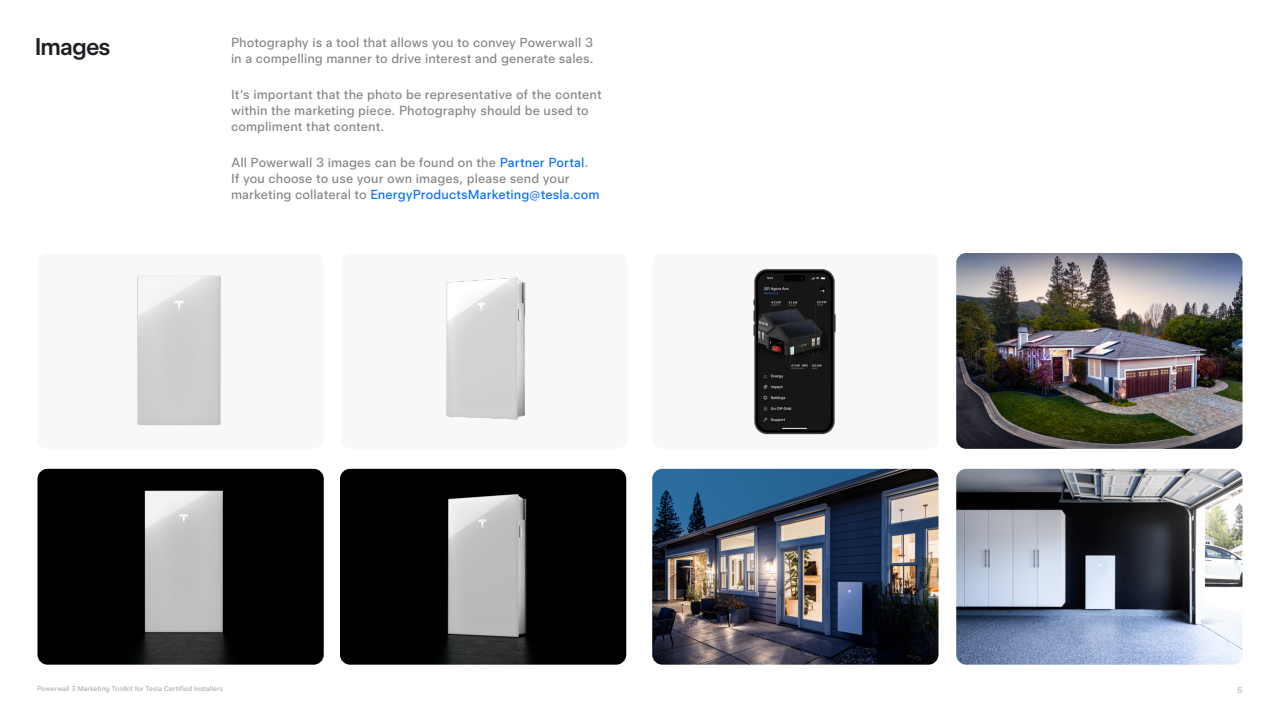
<style>
.page{position:relative;width:1280px;height:720px;background:#fff}
.page>*{position:absolute;margin:0;border:0;box-sizing:border-box;transform-origin:0 0}
.t1{font:500 24px "Universal Sans Display";letter-spacing:-.005em;color:#202024}
.t2{font:13px/16px "Universal Sans Text";letter-spacing:.01em;color:#848488}
.t3{font:8px "Universal Sans Text";color:#acacb0}
.t4{font:7px "Universal Sans Text";letter-spacing:-.005em;color:#acacb0}
.s1{color:#006cff}
</style>
<div class="page">
<div style="left:38px;top:253px;width:286px;height:196px;background:#f8f8f8;border-radius:10px"></div>
<img style="left:137px;top:275px;width:84px;height:150px">
<img style="left:652px;top:469px;width:286px;height:196px">
<div style="left:342px;top:253px;width:286px;height:196px;background:#f8f8f8;border-radius:10px"></div>
<img style="left:446px;top:277px;width:80px;height:143px">
<img style="left:956px;top:253px;width:286px;height:196px">
<img style="left:38px;top:469px;width:286px;height:196px">
<img style="left:956px;top:469px;width:286px;height:196px">
<div style="left:652px;top:253px;width:286px;height:196px;background:#f8f8f8;border-radius:10px"></div>
<img style="left:340px;top:469px;width:286px;height:196px">
<img style="left:753px;top:269px;width:83px;height:166px">
<h1 class="t1" style="left:35px;top:33px;width:77px">Images</h1>
<p class="t2" style="left:231px;top:35px;width:364px">Photography is a tool that allows you to convey Powerwall 3 in a compelling manner to drive interest and generate sales.</p>
<p class="t2" style="left:231px;top:87px;width:372px">It’s important that the photo be representative of the content within the marketing piece. Photography should be used to compliment that content.</p>
<p class="t2" style="left:231px;top:155px;width:370px">All Powerwall 3 images can be found on the <span class="s1">Partner Portal</span>.<br>If you choose to use your own images, please send your marketing collateral to <span class="s1">EnergyProductsMarketing@tesla.com</span></p>
<p class="t4" style="left:37px;top:684px;width:188px">Powerwall 3 Marketing Toolkit for Tesla Certified Installers</p>
<p class="t3" style="left:1238px;top:685px;width:6px">5</p>
</div>
